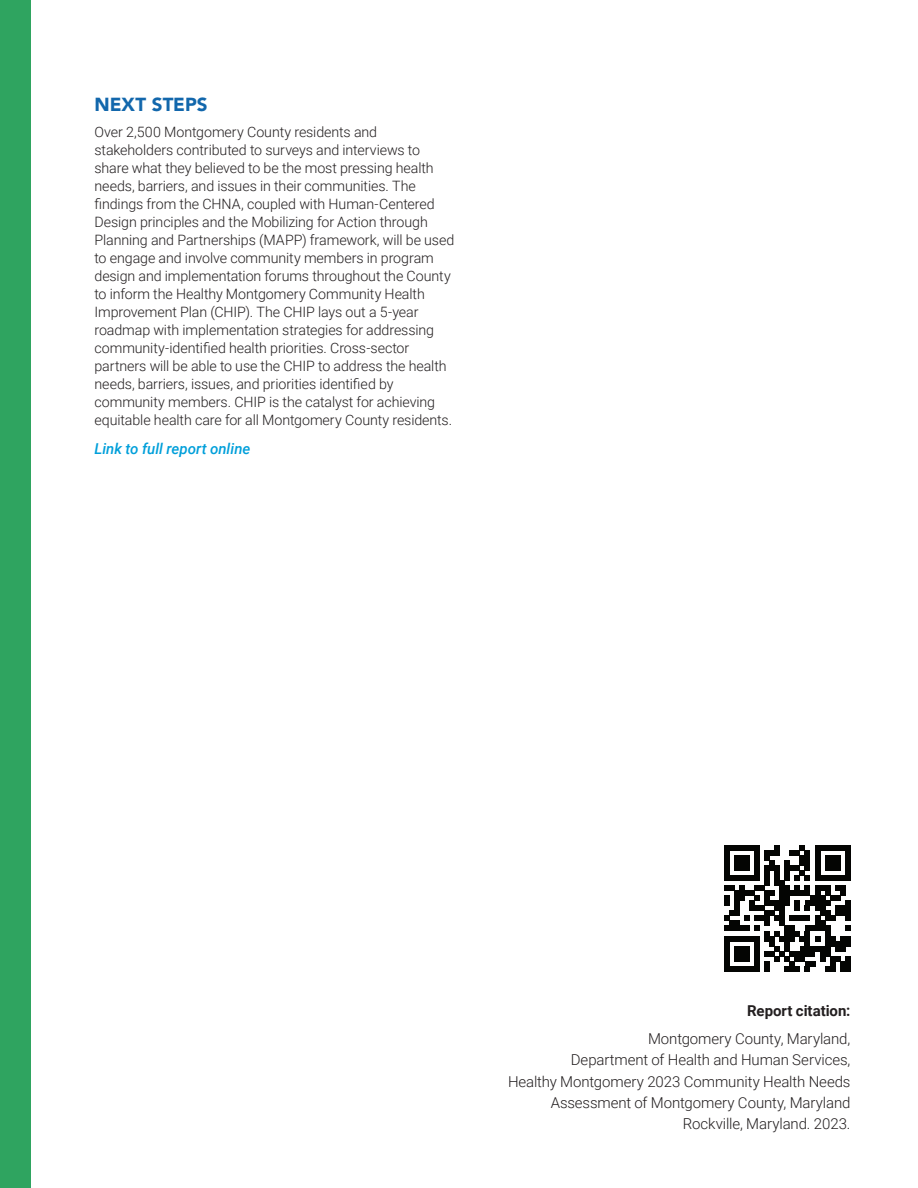
<style>
.page{position:relative;width:918px;height:1188px;background:#fff}
.page>*{position:absolute;margin:0;border:0;box-sizing:border-box;transform-origin:0 0}
.t1{font:900 18.75px "Avenir LT Std";color:#1267ac}
.t2{font:300 15px/21.3px "Roboto";letter-spacing:-.005em;color:#231f20;text-align:right}
.t3{font:italic 500 15px "Roboto";letter-spacing:.005em;color:#009fda}
.t4{font:700 15px "Roboto";color:#231f20}
.t5{font:300 14.25px/18px "Roboto";letter-spacing:-.005em;color:#231f20}
</style>
<div class="page">
<div style="left:0;top:0;width:31px;height:1188px;background:#2fa460"></div>
<svg style="left:724px;top:845px;width:126px;height:126px"></svg>
<div style="left:724px;top:966px;width:36px;height:5px;background:#040503"></div>
<div style="left:734px;top:946px;width:15px;height:15px;background:#040503"></div>
<h1 class="t1" style="left:94px;top:93px;width:115px">NEXT STEPS</h1>
<p class="t5" style="left:94px;top:122px;width:361px">Over 2,500 Montgomery County residents and stakeholders contributed to surveys and interviews to share what they believed to be the most pressing health needs, barriers, and issues in their communities. The findings from the CHNA, coupled with Human-Centered Design principles and the Mobilizing for Action through Planning and Partnerships (MAPP) framework, will be used to engage and involve community members in program design and implementation forums throughout the County to inform the Healthy Montgomery Community Health Improvement Plan (CHIP). The CHIP lays out a 5-year roadmap with implementation strategies for addressing community-identified health priorities. Cross-sector partners will be able to use the CHIP to address the health needs, barriers, issues, and priorities identified by community members. CHIP is the catalyst for achieving equitable health care for all Montgomery County residents.</p>
<p class="t3" style="left:94px;top:438px;width:157px">Link to full report online</p>
<p class="t4" style="left:747px;top:1000px;width:105px">Report citation:</p>
<p class="t2" style="left:508px;top:1027px;width:344px">Montgomery County, Maryland,<br>Department of Health and Human Services,<br>Healthy Montgomery 2023 Community Health Needs Assessment of Montgomery County, Maryland Rockville, Maryland. 2023.</p>
</div>
